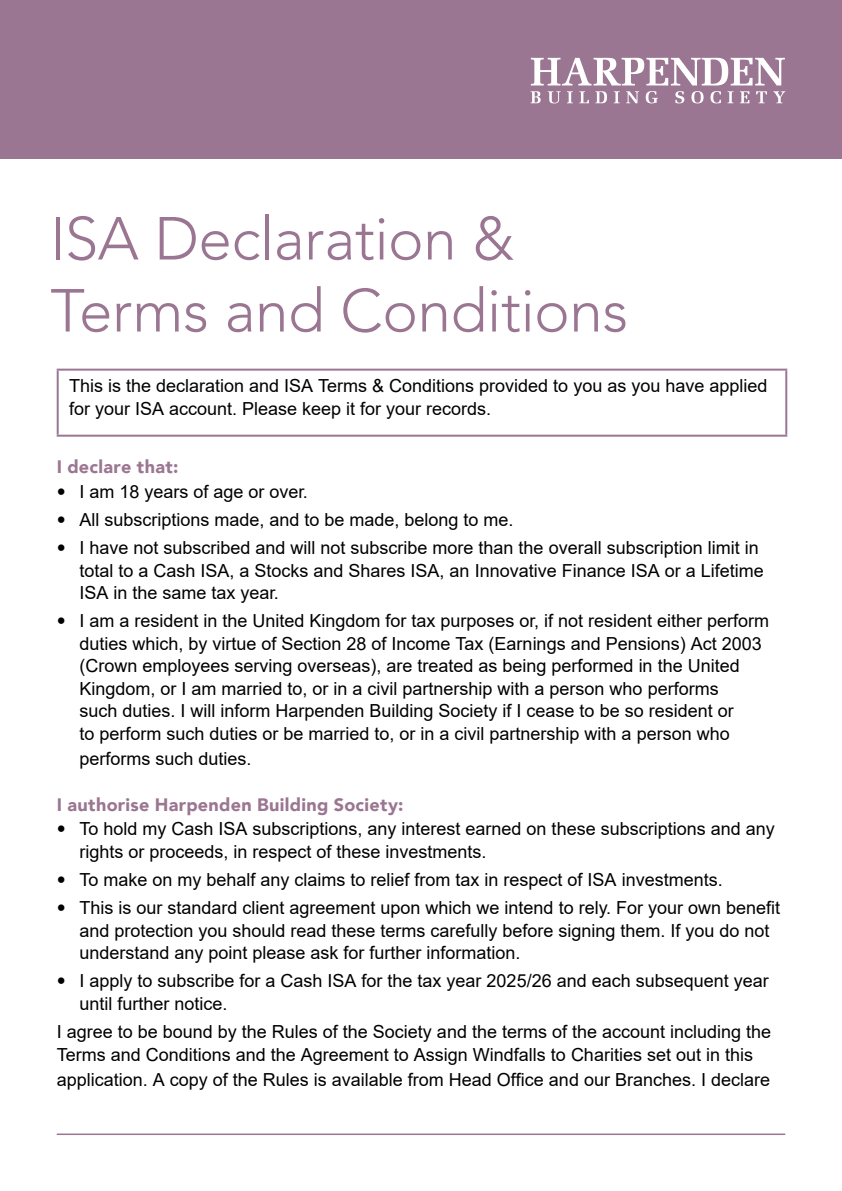
<style>
.page{position:relative;width:842px;height:1191px;background:#fff}
.page>*{position:absolute;margin:0;border:0;box-sizing:border-box;transform-origin:0 0}
.t1{font:300 60px/72px "Avenir";letter-spacing:-.005em;color:#9b7692}
.t2{font:18px/22.4px "Arial";color:#000}
.t3{font:900 18px "Avenir";letter-spacing:.02em;color:#9b7692}
.s1{font-family:"Avenir"}
</style>
<div class="page">
<div style="left:0;top:0;width:842px;height:159px;background:#9b7692"></div>
<hr style="left:57px;top:369px;width:730px;height:2px;background:#9b7692">
<hr style="left:57px;top:371px;width:2px;height:64px;background:#9b7692">
<hr style="left:785px;top:371px;width:2px;height:64px;background:#9b7692">
<hr style="left:57px;top:435px;width:730px;height:2px;background:#9b7692">
<hr style="left:57px;top:1133px;width:728px;height:2px;background:#9b7692">
<svg style="left:531px;top:57px;width:254px;height:28px"></svg>
<svg style="left:531px;top:91px;width:10px;height:12px"></svg>
<svg style="left:548px;top:91px;width:13px;height:12px"></svg>
<svg style="left:567px;top:91px;width:6px;height:12px"></svg>
<svg style="left:579px;top:91px;width:10px;height:12px"></svg>
<svg style="left:595px;top:91px;width:12px;height:12px"></svg>
<svg style="left:614px;top:91px;width:6px;height:12px"></svg>
<svg style="left:626px;top:91px;width:13px;height:12px"></svg>
<svg style="left:646px;top:91px;width:12px;height:12px"></svg>
<svg style="left:675px;top:91px;width:9px;height:12px"></svg>
<svg style="left:691px;top:91px;width:12px;height:12px"></svg>
<svg style="left:710px;top:91px;width:11px;height:12px"></svg>
<svg style="left:727px;top:91px;width:6px;height:12px"></svg>
<svg style="left:740px;top:91px;width:9px;height:12px"></svg>
<svg style="left:756px;top:91px;width:11px;height:12px"></svg>
<svg style="left:773px;top:91px;width:12px;height:12px"></svg>
<h1 class="t1" style="left:50px;top:203px;width:579px">ISA Declaration &amp;<br>Terms and Conditions</h1>
<p class="t2" style="left:69px;top:375px;width:700px">This is the declaration and ISA Terms &amp; Conditions provided to you as you have applied for your ISA account. Please keep it for your records.</p>
<p class="t3" style="left:57px;top:452px;width:123px">I declare that:</p>
<p class="t2" style="left:57px;top:480px;width:253px"><span class="s1">•</span> I am 18 years of age or over.</p>
<p class="t2" style="left:57px;top:508px;width:458px"><span class="s1">•</span> All subscriptions made, and to be made, belong to me.</p>
<p class="t2" style="left:79px;top:536px;width:686px;text-indent:-23px"><span class="s1">•</span> I have not subscribed and will not subscribe more than the overall subscription limit in total to a Cash ISA, a Stocks and Shares ISA, an Innovative Finance ISA or a Lifetime<br>ISA in the same tax year.</p>
<p class="t2" style="left:79px;top:609px;width:691px;text-indent:-23px"><span class="s1">•</span> I am a resident in the United Kingdom for tax purposes or, if not resident either perform duties which, by virtue of Section 28 of Income Tax (Earnings and Pensions) Act 2003 (Crown employees serving overseas), are treated as being performed in the United Kingdom, or I am married to, or in a civil partnership with a person who performs<br>such duties. I will inform Harpenden Building Society if I cease to be so resident or<br>to perform such duties or be married to, or in a civil partnership with a person who</p>
<p class="t2" style="left:79px;top:747px;width:174px">performs such duties.</p>
<p class="t3" style="left:57px;top:789px;width:348px">I authorise Harpenden Building Society:</p>
<p class="t2" style="left:79px;top:817px;width:697px;text-indent:-23px"><span class="s1">•</span> To hold my Cash ISA subscriptions, any interest earned on these subscriptions and any rights or proceeds, in respect of these investments.</p>
<p class="t2" style="left:57px;top:868px;width:667px"><span class="s1">•</span> To make on my behalf any claims to relief from tax in respect of ISA investments.</p>
<p class="t2" style="left:79px;top:896px;width:702px;text-indent:-23px"><span class="s1">•</span> This is our standard client agreement upon which we intend to rely. For your own benefit and protection you should read these terms carefully before signing them. If you do not understand any point please ask for further information.</p>
<p class="t2" style="left:79px;top:969px;width:691px;text-indent:-23px"><span class="s1">•</span> I apply to subscribe for a Cash ISA for the tax year 2025/26 and each subsequent year until further notice.</p>
<p class="t2" style="left:57px;top:1020px;width:716px">I agree to be bound by the Rules of the Society and the terms of the account including the<br>Terms and Conditions and the Agreement to Assign Windfalls to Charities set out in this</p>
<p class="t2" style="left:57px;top:1068px;width:715px">application. A copy of the Rules is available from Head Office and our Branches. I declare</p>
</div>
